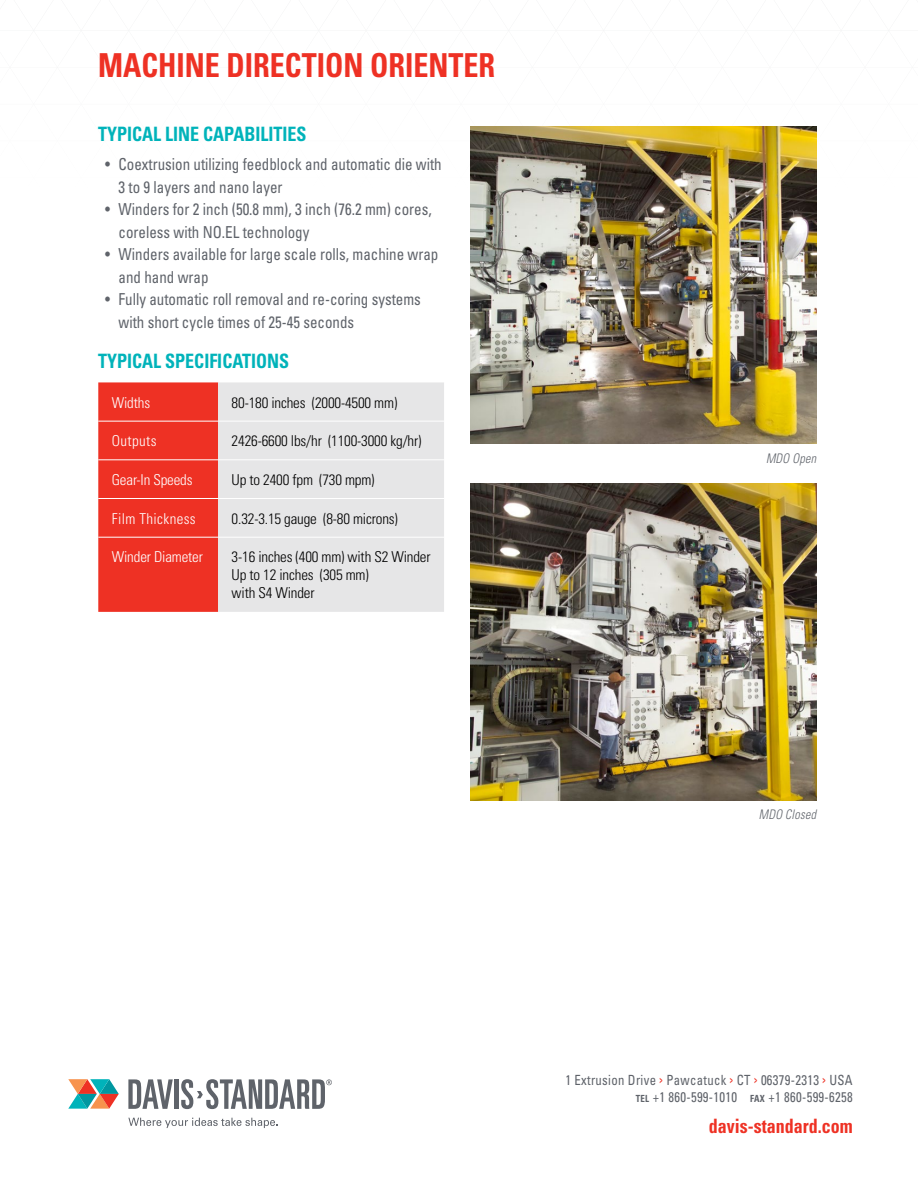
<style>
.page{position:relative;width:918px;height:1188px;background:#fff}
.page>*{position:absolute;margin:0;border:0;box-sizing:border-box;transform-origin:0 0}
.t1{font:700 condensed 33px "Univers";color:#ee3124;scale:.91 1}
.t2{font:700 condensed 19.8px "Univers";color:#00b3ba;scale:.91 1}
.t3{font:700 condensed 19.8px "Univers";color:#ee3124;scale:.91 1}
.t4{font:condensed 16.5px/22.5px "Univers";color:#5f636a;scale:.91 1}
.t5{font:300 condensed 15px/18px "Univers";letter-spacing:-.01em;color:#000}
.t6{font:300 condensed 15px "Univers";letter-spacing:-.01em;color:#fff}
.t7{font:300 condensed 15px "Univers";letter-spacing:.025em;color:#fff}
.t8{font:condensed 14.1px/17.2px "Univers";letter-spacing:.025em;color:#5f636a;text-align:right;scale:.91 1}
.t9{font:italic 300 condensed 13.2px "Univers";letter-spacing:.025em;color:#5f636a;scale:.91 1}
.s1{font-weight:700;font-size:9.75px}
</style>
<div class="page">
<svg style="left:68px;top:1079px;width:51px;height:30px"></svg>
<svg style="left:128px;top:1079px;width:45px;height:30px"></svg>
<hr style="left:175px;top:1079px;width:4px;height:30px;background:#5f636a">
<svg style="left:128px;top:1118px;width:150px;height:10px"></svg>
<svg style="left:181px;top:1079px;width:151px;height:30px"></svg>
<img style="left:470px;top:127px;width:346px;height:317px">
<img style="left:470px;top:483px;width:346px;height:317px">
<svg style="left:98px;top:382px;width:120px;height:230px;background:#ee3528"></svg>
<div style="left:218px;top:382px;width:226px;height:230px;background:#e6e6e7"></div>
<hr style="left:98px;top:421px;width:120px;height:1px;background:#fff">
<hr style="left:218px;top:421px;width:226px;height:1px;background:#fff">
<hr style="left:98px;top:459px;width:120px;height:1px;background:#fff">
<hr style="left:218px;top:459px;width:226px;height:1px;background:#fff">
<hr style="left:98px;top:498px;width:120px;height:1px;background:#fff">
<hr style="left:218px;top:498px;width:226px;height:1px;background:#fff">
<hr style="left:98px;top:537px;width:120px;height:1px;background:#fff">
<hr style="left:218px;top:537px;width:226px;height:1px;background:#fff">
<h1 class="t1" style="left:98px;top:45px;width:437px">MACHINE DIRECTION ORIENTER</h1>
<p class="t2" style="left:98px;top:122px;width:230px">TYPICAL LINE CAPABILITIES</p>
<p class="t4" style="left:119px;top:152px;width:357px;text-indent:-14px">• Coextrusion utilizing feedblock and automatic die with<br>3 to 9 layers and nano layer</p>
<p class="t4" style="left:119px;top:198px;width:346px;text-indent:-14px">• Winders for 2 inch (50.8 mm), 3 inch (76.2 mm) cores, coreless with NO.EL technology</p>
<p class="t4" style="left:119px;top:243px;width:353px;text-indent:-14px">• Winders available for large scale rolls, machine wrap and hand wrap</p>
<p class="t4" style="left:119px;top:288px;width:334px;text-indent:-14px">• Fully automatic roll removal and re-coring systems with short cycle times of 25-45 seconds</p>
<p class="t2" style="left:98px;top:349px;width:211px">TYPICAL SPECIFICATIONS</p>
<p class="t6" style="left:112px;top:393px;width:40px">Widths</p>
<p class="t5" style="left:232px;top:393px;width:167px">80-180 inches (2000-4500 mm)</p>
<p class="t7" style="left:112px;top:432px;width:46px">Outputs</p>
<p class="t5" style="left:232px;top:432px;width:191px">2426-6600 lbs/hr (1100-3000 kg/hr)</p>
<p class="t6" style="left:112px;top:471px;width:82px">Gear-In Speeds</p>
<p class="t5" style="left:232px;top:471px;width:144px">Up to 2400 fpm (730 mpm)</p>
<p class="t7" style="left:112px;top:509px;width:86px">Film Thickness</p>
<p class="t5" style="left:232px;top:509px;width:168px">0.32-3.15 gauge (8-80 microns)</p>
<p class="t6" style="left:112px;top:548px;width:93px">Winder Diameter</p>
<p class="t5" style="left:232px;top:548px;width:200px">3-16 inches (400 mm) with S2 Winder<br>Up to 12 inches (305 mm)<br>with S4 Winder</p>
<p class="t9" style="left:766px;top:450px;width:57px">MDO Open</p>
<p class="t9" style="left:759px;top:807px;width:65px">MDO Closed</p>
<p class="t8" style="left:565px;top:1071px;width:317px">1 Extrusion Drive <sup>&gt;</sup> Pawcatuck <sup>&gt;</sup> CT <sup>&gt;</sup> 06379-2313 <sup>&gt;</sup> USA<br><span class="s1">TEL</span> +1 860-599-1010 <span class="s1">FAX</span> +1 860-599-6258</p>
<p class="t3" style="left:709px;top:1114px;width:160px">davis-standard.com</p>
</div>
